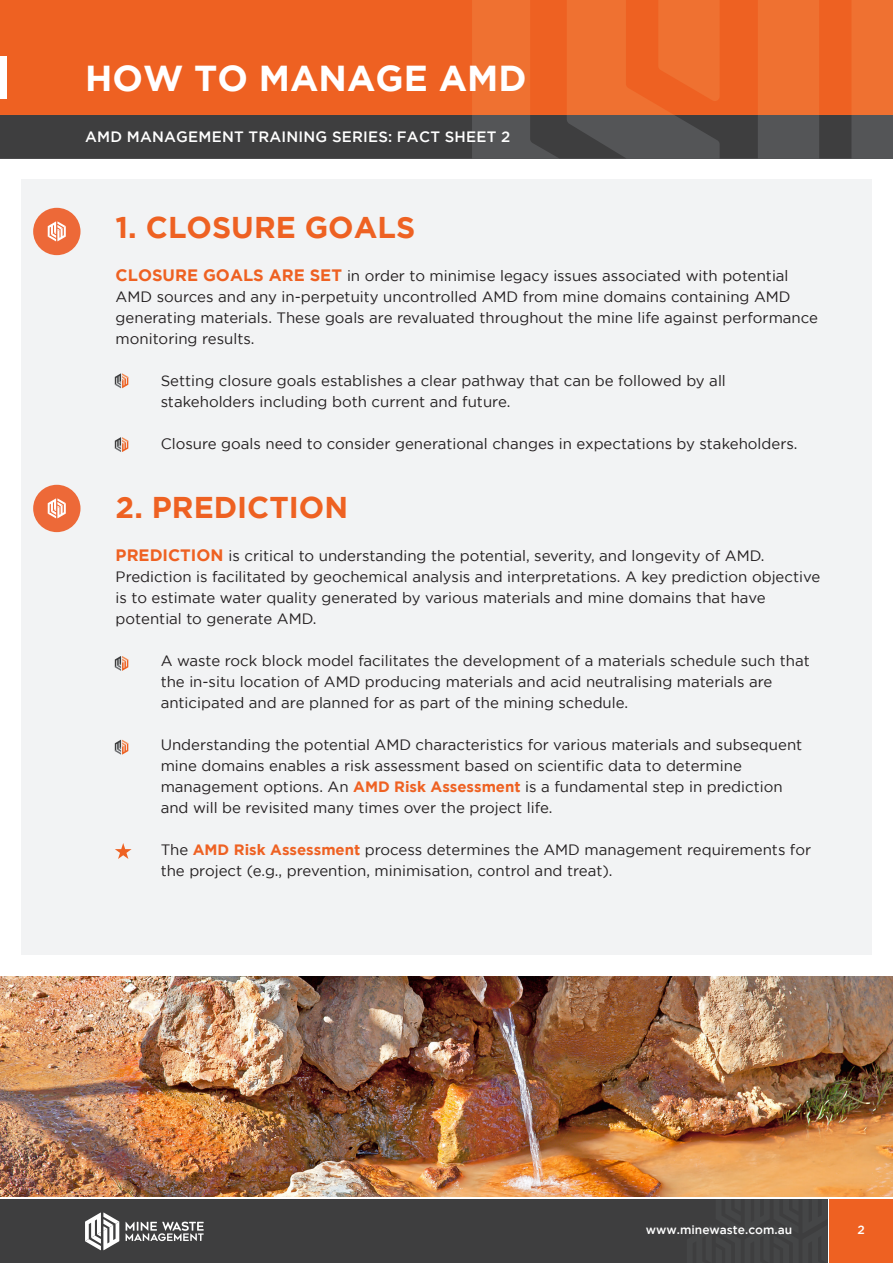
<style>
.page{position:relative;width:893px;height:1263px;background:#fff}
.page>*{position:absolute;margin:0;border:0;box-sizing:border-box;transform-origin:0 0}
.t1{font:700 36px "Gotham";color:#fff}
.t2{font:700 30px "Gotham";color:#ee6122}
.t3{font:15px/21px "Gotham";color:#231f20}
.t4{font:500 15px "Gotham";letter-spacing:.015em;color:#fff}
.t5{font:500 12px "Gotham";color:#fff}
.s1{font-weight:700;font-size:16.5px;color:#ee6122}
.s2{font-weight:700;color:#ee6122}
</style>
<div class="page">
<div style="left:0;top:113px;width:893px;height:45px;background:#545557"></div>
<div style="left:0;top:1199px;width:827px;height:64px;background:#3e3e3f"></div>
<svg style="left:126px;top:1221px;width:78px;height:20px"></svg>
<svg style="left:85px;top:1212px;width:35px;height:38px"></svg>
<div style="left:829px;top:1199px;width:64px;height:64px;background:#ee6122"></div>
<svg style="left:0;top:115px;width:851px;height:43px"></svg>
<div style="left:0;top:0;width:893px;height:115px;background:#ef7131"></div>
<svg style="left:0;top:0;width:851px;height:115px;fill:#ee6122"></svg>
<div style="left:0;top:57px;width:7px;height:42px;background:#fff"></div>
<div style="left:21px;top:179px;width:851px;height:776px;background:#f2f3f4"></div>
<svg style="left:115px;top:373px;width:13px;height:15px"></svg>
<svg style="left:115px;top:656px;width:13px;height:15px"></svg>
<svg style="left:115px;top:437px;width:13px;height:15px"></svg>
<svg style="left:115px;top:740px;width:13px;height:15px"></svg>
<img style="left:0;top:977px;width:893px;height:220px">
<div style="left:33px;top:208px;width:48px;height:47px;background:#ed6938;border-radius:50%"></div>
<svg style="left:48px;top:221px;width:18px;height:20px"></svg>
<div style="left:33px;top:485px;width:48px;height:47px;background:#ed6938;border-radius:50%"></div>
<svg style="left:48px;top:498px;width:18px;height:20px"></svg>
<svg style="left:115px;top:843px;width:17px;height:16px"></svg>
<p class="t1" style="left:85px;top:58px;width:443px">HOW TO MANAGE AMD</p>
<p class="t4" style="left:85px;top:129px;width:427px">AMD MANAGEMENT TRAINING SERIES: FACT SHEET 2</p>
<p class="t2" style="left:116px;top:210px;width:301px">1. CLOSURE GOALS</p>
<p class="t3" style="left:116px;top:265px;width:704px"><span class="s1">CLOSURE GOALS ARE SET</span> in order to minimise legacy issues associated with potential AMD sources and any in-perpetuity uncontrolled AMD from mine domains containing AMD generating materials. These goals are revaluated throughout the mine life against performance monitoring results.</p>
<p class="t3" style="left:161px;top:370px;width:567px">Setting closure goals establishes a clear pathway that can be followed by all stakeholders including both current and future.</p>
<p class="t3" style="left:161px;top:433px;width:638px">Closure goals need to consider generational changes in expectations by stakeholders.</p>
<p class="t2" style="left:116px;top:490px;width:234px">2. PREDICTION</p>
<p class="t3" style="left:116px;top:545px;width:706px"><span class="s1">PREDICTION</span> is critical to understanding the potential, severity, and longevity of AMD.<br>Prediction is facilitated by geochemical analysis and interpretations. A key prediction objective is to estimate water quality generated by various materials and mine domains that have potential to generate AMD.</p>
<p class="t3" style="left:161px;top:650px;width:651px">A waste rock block model facilitates the development of a materials schedule such that the in-situ location of AMD producing materials and acid neutralising materials are anticipated and are planned for as part of the mining schedule.</p>
<p class="t3" style="left:161px;top:734px;width:643px">Understanding the potential AMD characteristics for various materials and subsequent mine domains enables a risk assessment based on scientific data to determine management options. An <span class="s2">AMD Risk Assessment</span> is a fundamental step in prediction and will be revisited many times over the project life.</p>
<p class="t3" style="left:161px;top:839px;width:652px">The <span class="s2">AMD Risk Assessment</span> process determines the AMD management requirements for the project (e.g., prevention, minimisation, control and treat).</p>
<p class="t5" style="left:646px;top:1223px;width:148px">www.minewaste.com.au</p>
<p class="t5" style="left:857px;top:1223px;width:9px">2</p>
</div>
